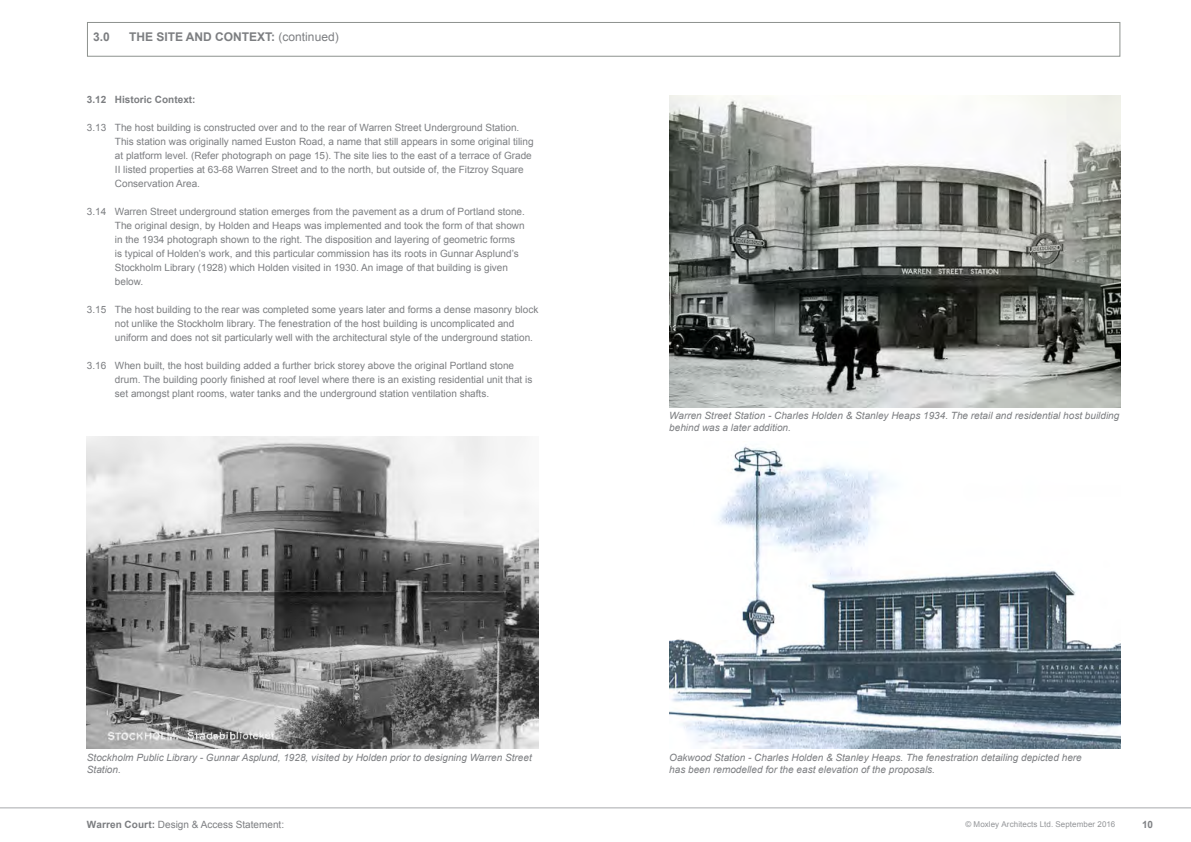
<style>
.page{position:relative;width:1191px;height:842px;background:#fff}
.page>*{position:absolute;margin:0;border:0;box-sizing:border-box;transform-origin:0 0}
.t1{font:700 12px "Arial";color:#7c7e81}
.t2{font:10px/14px "Arial";color:#7c7e81}
.t3{font:italic 10px/12px "Arial";color:#7c7e81}
.t4{font:700 10px "Arial";color:#7c7e81}
.t5{font:700 10px "Arial";color:#808285}
.t6{font:8px "Arial";letter-spacing:.01em;color:#939598}
.s1{font-weight:400}
.s2{font-weight:700}
</style>
<div class="page">
<hr style="left:0;top:807px;width:1191px;height:1px;background:#a7a9ac">
<div style="left:87px;top:22px;width:1033px;height:35px;border:1px solid #8d928e"></div>
<img style="left:669px;top:95px;width:451px;height:312px">
<img style="left:87px;top:437px;width:451px;height:312px">
<img style="left:669px;top:446px;width:451px;height:303px">
<p class="t1" style="left:93px;top:29px;width:18px">3.0</p>
<p class="t1" style="left:129px;top:29px;width:211px">THE SITE AND CONTEXT: <span class="s1">(continued)</span></p>
<p class="t4" style="left:87px;top:93px;width:110px">3.12 Historic Context:</p>
<p class="t2" style="left:115px;top:120px;width:420px;text-indent:-28px">3.13 The host building is constructed over and to the rear of Warren Street Underground Station.<br>This station was originally named Euston Road, a name that still appears in some original tiling at platform level. (Refer photograph on page 15). The site lies to the east of a terrace of Grade II listed properties at 63-68 Warren Street and to the north, but outside of, the Fitzroy Square Conservation Area.</p>
<p class="t2" style="left:115px;top:204px;width:411px;text-indent:-28px">3.14 Warren Street underground station emerges from the pavement as a drum of Portland stone.<br>The original design, by Holden and Heaps was implemented and took the form of that shown in the 1934 photograph shown to the right. The disposition and layering of geometric forms<br>is typical of Holden’s work, and this particular commission has its roots in Gunnar Asplund’s Stockholm Library (1928) which Holden visited in 1930. An image of that building is given below.</p>
<p class="t2" style="left:115px;top:302px;width:425px;text-indent:-28px">3.15 The host building to the rear was completed some years later and forms a dense masonry block not unlike the Stockholm library. The fenestration of the host building is uncomplicated and uniform and does not sit particularly well with the architectural style of the underground station.</p>
<p class="t2" style="left:115px;top:358px;width:419px;text-indent:-28px">3.16 When built, the host building added a further brick storey above the original Portland stone drum. The building poorly finished at roof level where there is an existing residential unit that is set amongst plant rooms, water tanks and the underground station ventilation shafts.</p>
<p class="t3" style="left:87px;top:751px;width:446px">Stockholm Public Library - Gunnar Asplund, 1928, visited by Holden prior to designing Warren Street<br>Station.</p>
<p class="t3" style="left:669px;top:409px;width:452px">Warren Street Station - Charles Holden &amp; Stanley Heaps 1934. The retail and residential host building behind was a later addition.</p>
<p class="t3" style="left:669px;top:751px;width:414px">Oakwood Station - Charles Holden &amp; Stanley Heaps. The fenestration detailing depicted here has been remodelled for the east elevation of the proposals.</p>
<p class="t2" style="left:87px;top:817px;width:199px"><span class="s2">Warren Court:</span> Design &amp; Access Statement:</p>
<p class="t6" style="left:965px;top:819px;width:151px">© Moxley Architects Ltd. September 2016</p>
<p class="t5" style="left:1142px;top:817px;width:12px">10</p>
</div>
